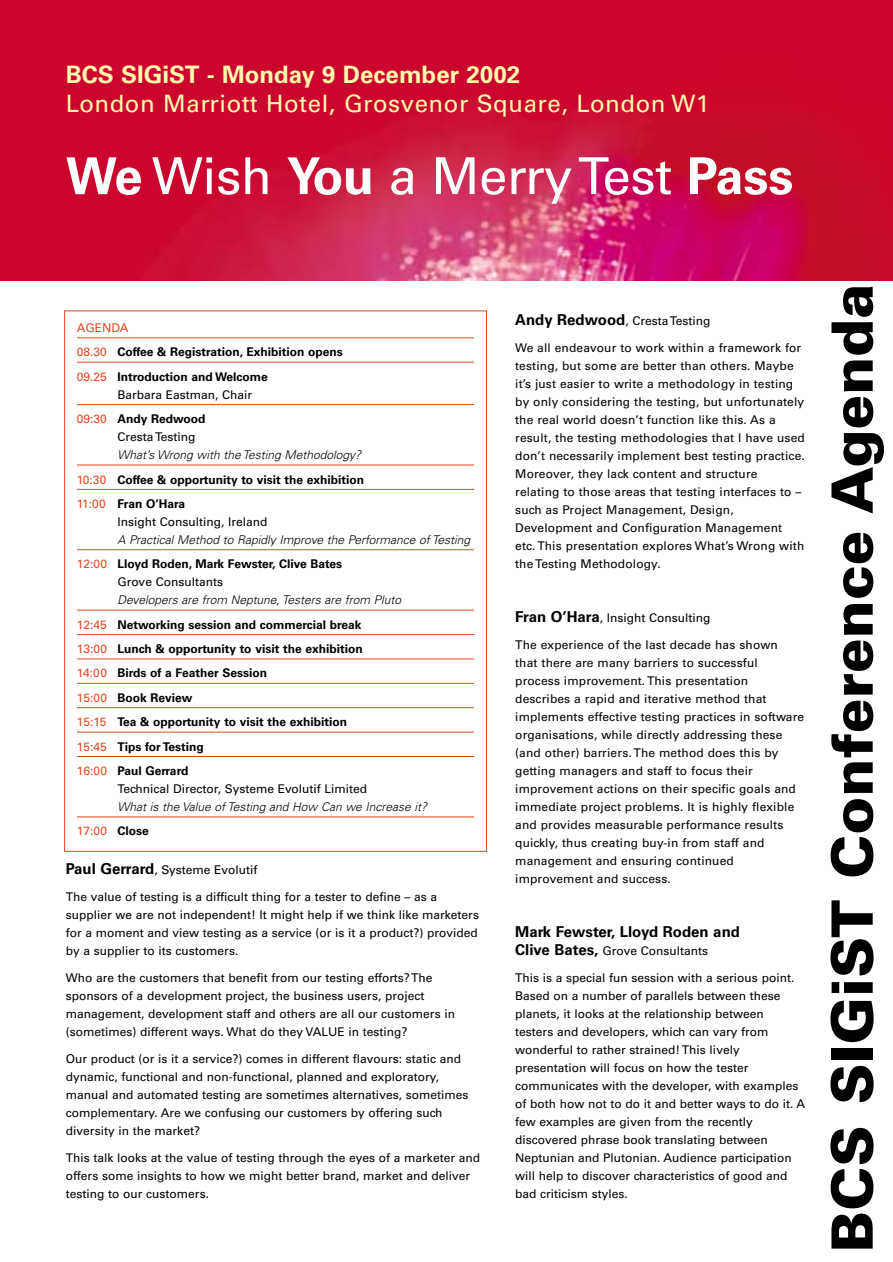
<style>
.page{position:relative;width:893px;height:1262px;background:#fff}
.page>*{position:absolute;margin:0;border:0;box-sizing:border-box;transform-origin:0 0}
.t1{font:900 57px "Univers";color:#000}
.t2{font:51px "Univers";letter-spacing:-.01em;color:#fff}
.t3{font:24px "Univers";letter-spacing:.02em;color:#fffaad}
.t4{font:700 24px "Univers";color:#fffaad}
.t5{font:700 15px "Univers";color:#000}
.t6{font:12px/18px "Univers";color:#000}
.t7{font:700 12px/24.5px "Univers";color:#000}
.t8{font:italic 300 12px/24.5px "Univers";color:#000}
.s1{font-weight:700}
.s2{font-weight:400;color:#e4481e}
.s3{color:#e4481e}
.s4{font-weight:300;font-style:italic}
.s5{font-weight:400;font-style:normal;color:#e4481e}
.s6{font-weight:700;font-style:normal}
.s7{font-weight:700;font-size:15px}
</style>
<div class="page">
<hr style="left:77px;top:337px;width:397px;height:1px;background:#e4481e">
<hr style="left:77px;top:362px;width:397px;height:1px;background:#e4481e">
<hr style="left:77px;top:404px;width:397px;height:1px;background:#e4481e">
<hr style="left:77px;top:464px;width:397px;height:1px;background:#e4481e">
<hr style="left:77px;top:489px;width:397px;height:1px;background:#e4481e">
<hr style="left:77px;top:549px;width:397px;height:1px;background:#e4481e">
<hr style="left:77px;top:610px;width:397px;height:1px;background:#e4481e">
<hr style="left:77px;top:634px;width:397px;height:1px;background:#e4481e">
<hr style="left:77px;top:658px;width:397px;height:1px;background:#e4481e">
<hr style="left:77px;top:683px;width:397px;height:1px;background:#e4481e">
<hr style="left:77px;top:707px;width:397px;height:1px;background:#e4481e">
<hr style="left:77px;top:731px;width:397px;height:1px;background:#e4481e">
<hr style="left:77px;top:756px;width:397px;height:1px;background:#e4481e">
<hr style="left:77px;top:816px;width:397px;height:1px;background:#e4481e">
<svg style="left:0;top:0;width:892px;height:281px;background:#cc103b"></svg>
<h3 class="t4" style="left:66px;top:65px;width:456px">BCS SIGiST - Monday 9 December 2002</h3>
<h3 class="t3" style="left:66px;top:95px;width:645px">London Marriott Hotel, Grosvenor Square, London W1</h3>
<h2 class="t2" style="left:66px;top:157px;width:729px"><span class="s1">We</span> Wish <span class="s1">You</span> a Merry Test <span class="s1">Pass</span></h2>
<p class="t7" style="left:77px;top:316px;width:267px"><span class="s2">AGENDA<br>08.30</span> Coffee &amp; Registration, Exhibition opens<br><span class="s2">09.25</span> Introduction and Welcome</p>
<p class="t6" style="left:77px;top:383px;width:177px;line-height:24.5px;text-indent:40px">Barbara Eastman, Chair<br><span class="s3">09:30</span> <span class="s1">Andy Redwood</span></p>
<p class="t6" style="left:117px;top:429px;width:80px">Cresta Testing</p>
<p class="t7" style="left:77px;top:444px;width:289px;text-indent:40px"><span class="s4">What’s Wrong with the Testing Methodology?<br></span><span class="s2">10:30</span> Coffee &amp; opportunity to visit the exhibition<br><span class="s2">11:00</span> Fran O’Hara</p>
<p class="t6" style="left:117px;top:514px;width:151px">Insight Consulting, Ireland</p>
<p class="t8" style="left:77px;top:528px;width:394px;text-indent:40px">A Practical Method to Rapidly Improve the Performance of Testing<br><span class="s5">12:00</span> <span class="s6">Lloyd Roden, Mark Fewster, Clive Bates</span></p>
<p class="t6" style="left:117px;top:574px;width:107px">Grove Consultants</p>
<p class="t7" style="left:77px;top:589px;width:325px;text-indent:40px"><span class="s4">Developers are from Neptune, Testers are from Pluto </span><span class="s2">12:45</span> Networking session and commercial break<br><span class="s2">13:00</span> Lunch &amp; opportunity to visit the exhibition<br><span class="s2">14:00</span> Birds of a Feather Session<br><span class="s2">15:00</span> Book Review<br><span class="s2">15:15</span> Tea &amp; opportunity to visit the exhibition<br><span class="s2">15:45</span> Tips for Testing<br><span class="s2">16:00</span> Paul Gerrard</p>
<p class="t6" style="left:117px;top:781px;width:251px">Technical Director, Systeme Evolutif Limited</p>
<p class="t8" style="left:77px;top:795px;width:351px;text-indent:40px">What is the Value of Testing and How Can we Increase it?<br><span class="s5">17:00</span> <span class="s6">Close</span></p>
<p class="t6" style="left:66px;top:861px;width:193px"><span class="s7">Paul Gerrard</span>, Systeme Evolutif</p>
<p class="t6" style="left:66px;top:888px;width:415px">The value of testing is a difficult thing for a tester to define – as a supplier we are not independent! It might help if we think like marketers for a moment and view testing as a service (or is it a product?) provided by a supplier to its customers.</p>
<p class="t6" style="left:66px;top:969px;width:391px">Who are the customers that benefit from our testing efforts? The sponsors of a development project, the business users, project management, development staff and others are all our customers in (sometimes) different ways. What do they VALUE in testing?</p>
<p class="t6" style="left:66px;top:1050px;width:404px">Our product (or is it a service?) comes in different flavours: static and dynamic, functional and non-functional, planned and exploratory, manual and automated testing are sometimes alternatives, sometimes complementary. Are we confusing our customers by offering such diversity in the market?</p>
<p class="t6" style="left:66px;top:1149px;width:416px">This talk looks at the value of testing through the eyes of a marketer and offers some insights to how we might better brand, market and deliver testing to our customers.</p>
<p class="t6" style="left:515px;top:312px;width:197px"><span class="s7">Andy Redwood</span>, Cresta Testing</p>
<p class="t6" style="left:515px;top:339px;width:291px">We all endeavour to work within a framework for testing, but some are better than others. Maybe it’s just easier to write a methodology in testing by only considering the testing, but unfortunately the real world doesn’t function like this. As a result, the testing methodologies that I have used don’t necessarily implement best testing practice.<br>Moreover, they lack content and structure<br>relating to those areas that testing interfaces to – such as Project Management, Design, Development and Configuration Management etc. This presentation explores What’s Wrong with the Testing Methodology.</p>
<p class="t6" style="left:515px;top:609px;width:197px"><span class="s7">Fran O’Hara</span>, Insight Consulting</p>
<p class="t6" style="left:515px;top:636px;width:290px">The experience of the last decade has shown<br>that there are many barriers to successful process improvement. This presentation describes a rapid and iterative method that implements effective testing practices in software organisations, while directly addressing these (and other) barriers. The method does this by getting managers and staff to focus their improvement actions on their specific goals and immediate project problems. It is highly flexible and provides measurable performance results quickly, thus creating buy-in from staff and management and ensuring continued improvement and success.</p>
<p class="t5" style="left:515px;top:926px;width:226px">Mark Fewster, Lloyd Roden and</p>
<p class="t6" style="left:515px;top:942px;width:194px"><span class="s7">Clive Bates,</span> Grove Consultants</p>
<p class="t6" style="left:515px;top:969px;width:291px">This is a special fun session with a serious point.<br>Based on a number of parallels between these planets, it looks at the relationship between testers and developers, which can vary from wonderful to rather strained! This lively presentation will focus on how the tester communicates with the developer, with examples of both how not to do it and better ways to do it. A few examples are given from the recently discovered phrase book translating between Neptunian and Plutonian. Audience participation will help to discover characteristics of good and bad criticism styles.</p>
<h1 class="t1" style="left:831px;top:1252px;width:969px;rotate:-90deg">BCS SIGiST Conference Agenda</h1>
</div>
